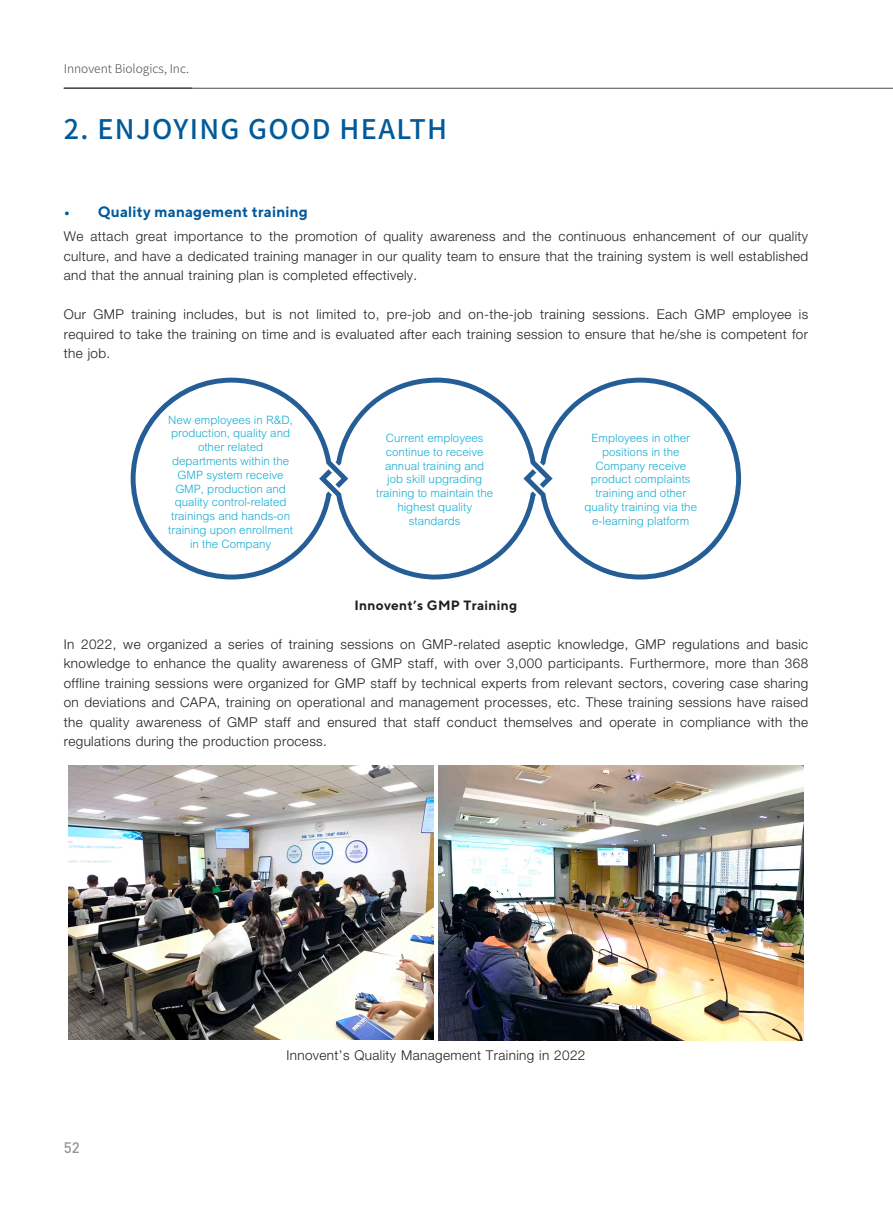
<style>
.page{position:relative;width:893px;height:1212px;background:#fff}
.page>*{position:absolute;margin:0;border:0;box-sizing:border-box;transform-origin:0 0}
.t1{font:500 27px "Source Han Sans CN";letter-spacing:.05em;color:#005a9b}
.t2{font:700 15px "TT Norms";letter-spacing:.01em;color:#005a9b}
.t3{font:500 15px "DIN Pro";color:#939598}
.t4{font:300 13.5px/19.5px "Helvetica Neue LT Pro";letter-spacing:.03em;color:#231f20;text-align:justify}
.t5{font:700 13.5px "TT Norms";letter-spacing:.02em;color:#231f20}
.t6{font:300 12px "Source Han Sans CN";color:#4b4c4d}
.t7{font:11.55px/13.8px "M Hei HK Light E Ten B5 H";color:#16acd0;text-align:center}
</style>
<div class="page">
<svg style="left:348px;top:378px;width:175px;height:201px"></svg>
<svg style="left:131px;top:378px;width:217px;height:201px"></svg>
<svg style="left:523px;top:378px;width:218px;height:201px"></svg>
<img style="left:68px;top:766px;width:366px;height:273px">
<img style="left:439px;top:766px;width:365px;height:274px">
<hr style="left:64px;top:88px;width:829px;height:1px;background:#4b4c4d">
<hr style="left:64px;top:87px;width:128px;height:2px;background:#4b4c4d">
<p class="t6" style="left:64px;top:61px;width:127px">Innovent Biologics, Inc.</p>
<h1 class="t1" style="left:64px;top:113px;width:385px">2. ENJOYING GOOD HEALTH</h1>
<p class="t2" style="left:64px;top:203px;width:245px">• Quality management training</p>
<p class="t4" style="left:64px;top:226px;width:746px">We attach great importance to the promotion of quality awareness and the continuous enhancement of our quality culture, and have a dedicated training manager in our quality team to ensure that the training system is well established and that the annual training plan is completed effectively.</p>
<p class="t4" style="left:64px;top:304px;width:746px">Our GMP training includes, but is not limited to, pre-job and on-the-job training sessions. Each GMP employee is required to take the training on time and is evaluated after each training session to ensure that he/she is competent for the job.</p>
<p class="t7" style="left:168px;top:412px;width:126px">New employees in R&amp;D, production, quality and other related departments within the<br>GMP system receive<br>GMP, production and quality control-related trainings and hands-on training upon enrollment in the Company</p>
<p class="t7" style="left:376px;top:431px;width:118px">Current employees continue to receive annual training and job skill upgrading training to maintain the highest quality standards</p>
<p class="t7" style="left:585px;top:431px;width:114px">Employees in other positions in the<br>Company receive product complaints training and other quality training via the e-learning platform</p>
<p class="t5" style="left:354px;top:597px;width:164px">Innovent’s GMP Training</p>
<p class="t4" style="left:64px;top:634px;width:746px">In 2022, we organized a series of training sessions on GMP-related aseptic knowledge, GMP regulations and basic knowledge to enhance the quality awareness of GMP staff, with over 3,000 participants. Furthermore, more than 368 offline training sessions were organized for GMP staff by technical experts from relevant sectors, covering case sharing on deviations and CAPA, training on operational and management processes, etc. These training sessions have raised the quality awareness of GMP staff and ensured that staff conduct themselves and operate in compliance with the regulations during the production process.</p>
<p class="t3" style="left:64px;top:1137px;width:17px">52</p>
<p class="t4" style="left:286px;top:1045px;width:300px">Innovent’s Quality Management Training in 2022</p>
</div>
